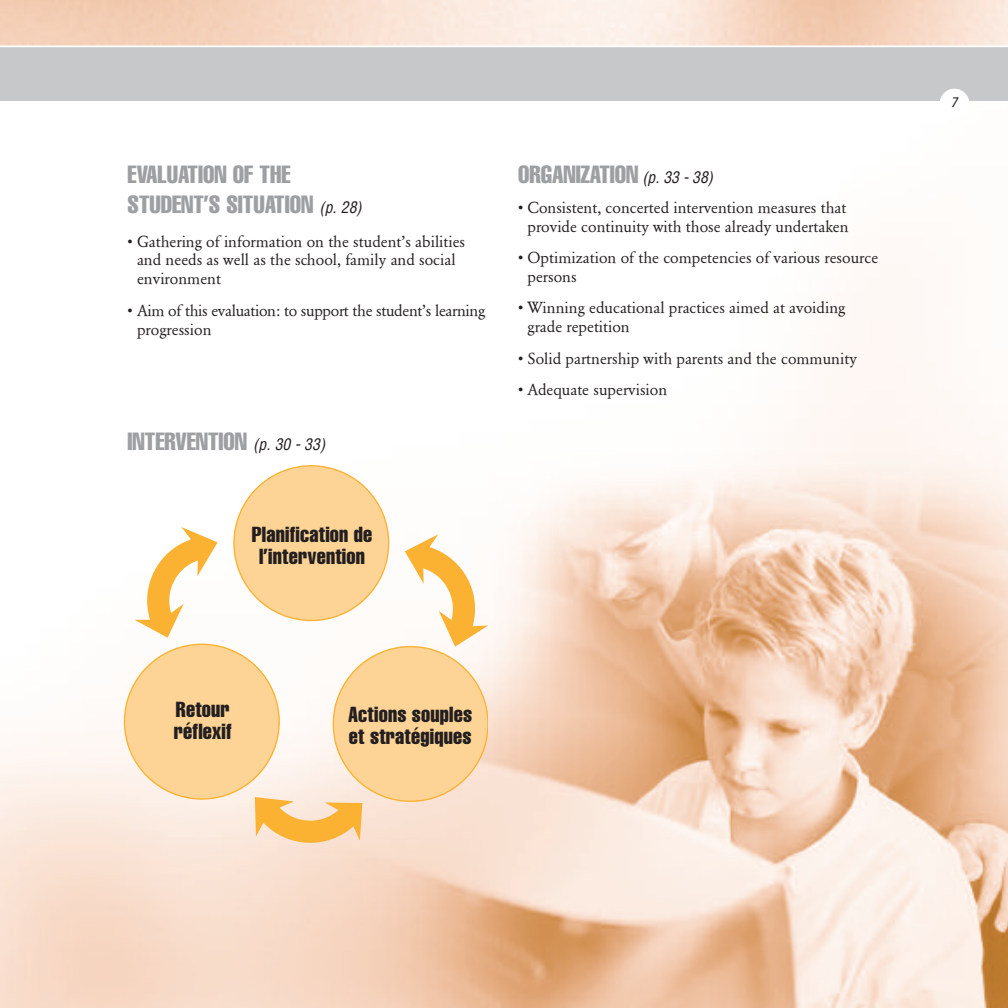
<style>
.page{position:relative;width:1008px;height:1008px;background:#fff}
.page>*{position:absolute;margin:0;border:0;box-sizing:border-box;transform-origin:0 0}
.t1{font:extra-condensed 24.5px/29.4px "Helvetica";color:#9d9fa2}
.t2{font:extra-condensed 21.35px/22.4px "Helvetica";letter-spacing:.01em;color:#231f20}
.t3{font:15.75px/18.9px "Garamond BE";color:#231f20}
.t4{font:15.75px/18.9px "Garamond BE";letter-spacing:-.02em;color:#231f20}
.t5{font:italic 14.88px "Officina Sans";color:#231f20}
.s1{font-style:italic;font-stretch:condensed;font-size:15.75px;color:#231f20}
</style>
<div class="page">
<img style="left:0;top:292px;width:1008px;height:716px">
<div style="left:0;top:0;width:1008px;height:101px;background:#c7c8ca"></div>
<svg style="left:0;top:0;width:1008px;height:47px;background:#f7dccb"></svg>
<div style="left:940px;top:89px;width:29px;height:29px;background:#fff;border-radius:50%"></div>
<div style="left:234px;top:466px;width:155px;height:154px;background:#fed496;border-radius:50%"></div>
<div style="left:333px;top:647px;width:155px;height:154px;background:#fed496;border-radius:50%"></div>
<div style="left:124px;top:644px;width:155px;height:155px;background:#fed496;border-radius:50%"></div>
<svg style="left:405px;top:534px;width:83px;height:113px"></svg>
<svg style="left:255px;top:797px;width:107px;height:46px;background:#fac675"></svg>
<svg style="left:135px;top:527px;width:83px;height:111px"></svg>
<h1 class="t1" style="left:128px;top:162px;width:236px">EVALUATION OF THE<br>STUDENT’S SITUATION <span class="s1">(p. 28)</span></h1>
<p class="t3" style="left:137px;top:233px;width:330px;text-indent:-9px">• Gathering of information on the student’s abilities and needs as well as the school, family and social environment</p>
<p class="t4" style="left:137px;top:302px;width:350px;text-indent:-9px">• Aim of this evaluation: to support the student’s learning progression</p>
<h1 class="t1" style="left:128px;top:428px;width:199px">INTERVENTION <span class="s1">(p. 30 - 33)</span></h1>
<h2 class="t2" style="left:252px;top:525px;width:122px;text-align:center">Planification de l’intervention</h2>
<h1 class="t1" style="left:518px;top:162px;width:197px">ORGANIZATION <span class="s1">(p. 33 - 38)</span></h1>
<p class="t3" style="left:518px;top:199px;width:332px;text-align:center">• Consistent, concerted intervention measures that provide continuity with those already undertaken</p>
<p class="t3" style="left:527px;top:249px;width:352px;text-indent:-9px">• Optimization of the competencies of various resource persons</p>
<p class="t3" style="left:527px;top:300px;width:319px;text-indent:-9px">• Winning educational practices aimed at avoiding grade repetition</p>
<p class="t3" style="left:518px;top:350px;width:340px">• Solid partnership with parents and the community</p>
<p class="t3" style="left:518px;top:382px;width:151px">• Adequate supervision</p>
<h2 class="t2" style="left:174px;top:699px;width:59px">Retour réflexif</h2>
<h2 class="t2" style="left:348px;top:704px;width:126px">Actions souples et stratégiques</h2>
<p class="t5" style="left:951px;top:96px;width:9px">7</p>
</div>
